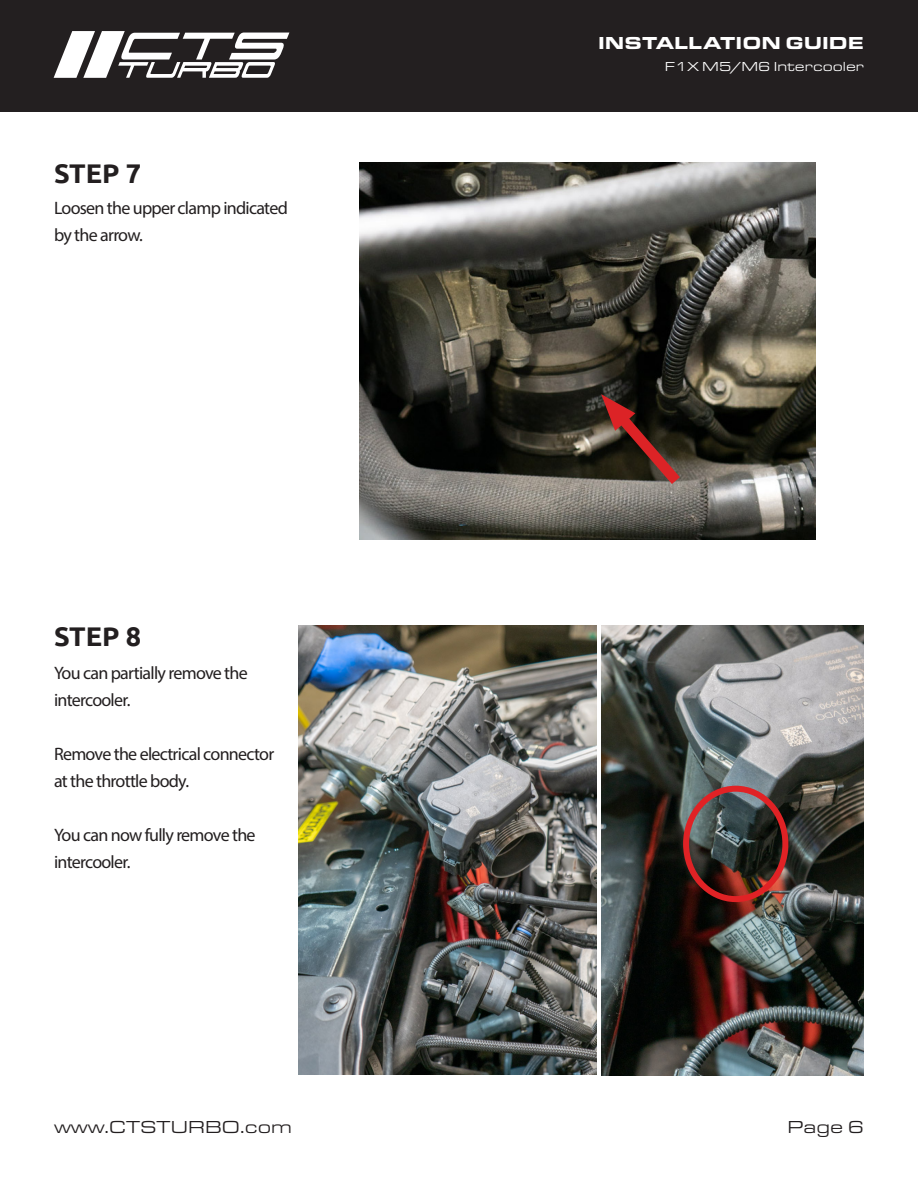
<style>
.page{position:relative;width:918px;height:1188px;background:#fff}
.page>*{position:absolute;margin:0;border:0;box-sizing:border-box;transform-origin:0 0}
.Ubuntu-Header{font:700 27px "Ubuntu";color:#231f20}
.Ubuntu-Text_Body{font:18px/27px "Myriad Pro";letter-spacing:-.04em;color:#231f20}
.t1{font:18px "Eurostile Ext";color:#231f20}
.t2{font:900 18px "Eurostile Ext";color:#fff}
.t3{font:13.5px "Eurostile Ext";color:#fff}
</style>
<div class="page">
<div style="left:0;top:0;width:918px;height:112px;background:#231f20"></div>
<svg style="left:54px;top:31px;width:235px;height:47px"></svg>
<img style="left:298px;top:626px;width:299px;height:449px">
<img style="left:359px;top:162px;width:457px;height:377px">
<svg style="left:600px;top:394px;width:91px;height:101px;background:#4f332b"></svg>
<img style="left:601px;top:626px;width:263px;height:450px">
<div style="left:683px;top:786px;width:105px;height:116px;border:6px solid #e02225;border-radius:50%"></div>
<p class="t2" style="left:598px;top:29px;width:267px">INSTALLATION GUIDE</p>
<p class="Ubuntu-Header" style="left:54px;top:157px;width:89px">STEP 7</p>
<p class="Ubuntu-Text_Body" style="left:54px;top:194px;width:235px">Loosen the upper clamp indicated by the arrow.</p>
<p class="Ubuntu-Header" style="left:54px;top:620px;width:89px">STEP 8</p>
<p class="Ubuntu-Text_Body" style="left:54px;top:659px;width:195px">You can partially remove the intercooler.</p>
<p class="Ubuntu-Text_Body" style="left:54px;top:740px;width:222px">Remove the electrical connector at the throttle body.</p>
<p class="Ubuntu-Text_Body" style="left:54px;top:821px;width:203px">You can now fully remove the intercooler.</p>
<p class="t3" style="left:665px;top:58px;width:201px">F1X M5/M6 Intercooler</p>
<p class="t1" style="left:54px;top:1115px;width:240px">www.CTSTURBO.com</p>
<p class="t1" style="left:787px;top:1115px;width:78px">Page 6</p>
</div>
